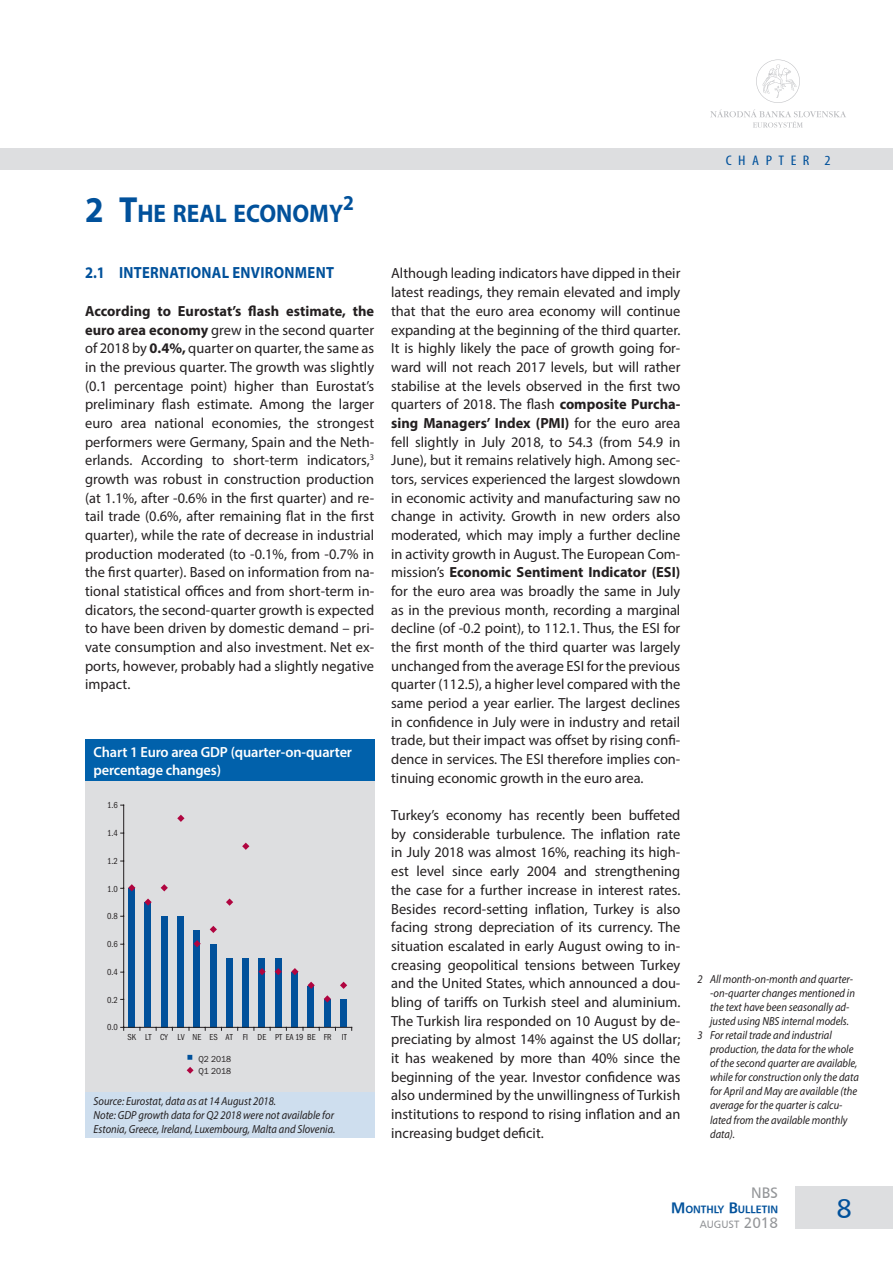
<style>
.page{position:relative;width:893px;height:1263px;background:#fff}
.page>*{position:absolute;margin:0;border:0;box-sizing:border-box;transform-origin:0 0}
.t1{font:27px "Humanist 777 AT";color:#01519b}
._1_nadpis_1{font:700 25.5px "Myriad Pro";color:#01519b;scale:.92 1}
._1_nadpis_1-2{font:700 21.3px "Myriad Pro";color:#01519b;scale:.92 1}
._1_nadpis_2{font:700 16.2px "Myriad Pro";letter-spacing:.02em;color:#01519b;scale:.9 1}
.t2{font:15px "Humanist 777 AT";color:#939598}
._1_text{font:14.7px/18.8px "Myriad Pro";color:#231f20;text-align:justify}
._3_graf_NADPIS{font:600 14.7px/18.6px "Myriad Pro";letter-spacing:-.01em;color:#fff}
.t3{font:condensed 13.95px "Myriad Pro";letter-spacing:.405em;color:#01519b;scale:1.15 1}
._1_poznamka_3_-3{font:italic 11.7px/14.1px "Myriad Pro";color:#231f20;scale:.9 1}
._3_graf_ZDROJ{font:italic 11.7px/14.1px "Myriad Pro";color:#231f20;scale:.9 1}
.t4{font:10.5px "Humanist 777 AT Bold";color:#01519b}
.t5{font:10.5px "Humanist 777 AT";color:#939598}
.t6{font:condensed 9px "Franklin Got Itc TEE";color:#231f20;scale:.95 1}
.t7{font:9px/12px "Franklin Got Itc TEE";color:#231f20;scale:.95 1}
.s1{font-size:36.45px}
.s2{font-weight:700}
.s3{font-size:15px}
</style>
<div class="page">
<div style="left:0;top:149px;width:893px;height:21px;background:#dddee0"></div>
<svg style="left:710px;top:109px;width:136px;height:19px"></svg>
<svg style="left:756px;top:60px;width:44px;height:43px"></svg>
<div style="left:795px;top:1186px;width:98px;height:43px;background:#dddee0"></div>
<div style="left:85px;top:739px;width:289px;height:43px;background:#0161ab"></div>
<div style="left:85px;top:782px;width:289px;height:310px;background:#dddee0"></div>
<div style="left:85px;top:1092px;width:289px;height:46px;background:#cedeee"></div>
<svg style="left:187px;top:1055px;width:5px;height:5px"></svg>
<svg style="left:187px;top:1067px;width:7px;height:7px"></svg>
<div style="left:128px;top:888px;width:7px;height:139px;background:#01519b"></div>
<div style="left:145px;top:902px;width:6px;height:125px;background:#01519b"></div>
<div style="left:161px;top:916px;width:6px;height:111px;background:#01519b"></div>
<div style="left:177px;top:916px;width:7px;height:111px;background:#01519b"></div>
<div style="left:194px;top:930px;width:6px;height:97px;background:#01519b"></div>
<div style="left:210px;top:944px;width:6px;height:83px;background:#01519b"></div>
<div style="left:226px;top:958px;width:7px;height:69px;background:#01519b"></div>
<div style="left:242px;top:958px;width:7px;height:69px;background:#01519b"></div>
<div style="left:259px;top:958px;width:6px;height:69px;background:#01519b"></div>
<div style="left:275px;top:958px;width:6px;height:69px;background:#01519b"></div>
<div style="left:291px;top:972px;width:7px;height:55px;background:#01519b"></div>
<div style="left:308px;top:986px;width:6px;height:41px;background:#01519b"></div>
<div style="left:324px;top:999px;width:6px;height:28px;background:#01519b"></div>
<div style="left:340px;top:999px;width:7px;height:28px;background:#01519b"></div>
<hr style="left:123px;top:805px;width:1px;height:222px;background:#231f20">
<hr style="left:124px;top:1027px;width:228px;height:1px;background:#231f20">
<svg style="left:121px;top:884px;width:14px;height:7px"></svg>
<svg style="left:144px;top:898px;width:8px;height:8px"></svg>
<svg style="left:161px;top:884px;width:7px;height:7px"></svg>
<svg style="left:177px;top:815px;width:7px;height:7px"></svg>
<svg style="left:193px;top:940px;width:8px;height:7px"></svg>
<svg style="left:210px;top:926px;width:7px;height:7px"></svg>
<svg style="left:226px;top:898px;width:7px;height:8px"></svg>
<svg style="left:242px;top:843px;width:7px;height:7px"></svg>
<svg style="left:258px;top:968px;width:8px;height:7px"></svg>
<svg style="left:275px;top:968px;width:7px;height:7px"></svg>
<svg style="left:291px;top:968px;width:7px;height:7px"></svg>
<svg style="left:307px;top:982px;width:8px;height:7px"></svg>
<svg style="left:324px;top:995px;width:7px;height:7px"></svg>
<svg style="left:340px;top:982px;width:7px;height:7px"></svg>
<p class="_1_nadpis_1" style="left:85px;top:197px;width:282px"><span class="s1">2 T</span>HE REAL ECONOMY</p>
<p class="_1_nadpis_1-2" style="left:343px;top:189px;width:13px">2</p>
<p class="t3" style="left:726px;top:152px;width:93px">CHAPTER 2</p>
<p class="_1_nadpis_2" style="left:85px;top:262px;width:278px">2.1 INTERNATIONAL ENVIRONMENT</p>
<p class="_1_text" style="left:85px;top:301px;width:291px"><span class="s2">According to Eurostat’s flash estimate, the euro area economy</span> grew in the second quarter of 2018 by <span class="s2">0.4%,</span> quarter on quarter, the same as in the previous quarter. The growth was slightly (0.1 percentage point) higher than Eurostat’s preliminary flash estimate. Among the larger euro area national economies, the strongest performers were Germany, Spain and the Neth&shy;erlands. According to short-term indicators,<sup>3 </sup>growth was robust in construction production (at 1.1%, after -0.6% in the first quarter) and re&shy;tail trade (0.6%, after remaining flat in the first quarter), while the rate of decrease in industrial production moderated (to -0.1%, from -0.7% in the first quarter). Based on information from na&shy;tional statistical offices and from short-term in&shy;dicators, the second-quarter growth is expected to have been driven by domestic demand – pri&shy;vate consumption and also investment. Net ex&shy;ports, however, probably had a slightly negative impact.</p>
<p class="_3_graf_NADPIS" style="left:94px;top:742px;width:260px">Chart 1 Euro area GDP (quarter-on-quarter percentage changes)</p>
<p class="t6" style="left:107px;top:800px;width:13px">1.6</p>
<p class="t6" style="left:107px;top:828px;width:13px">1.4</p>
<p class="t6" style="left:107px;top:856px;width:13px">1.2</p>
<p class="t6" style="left:107px;top:883px;width:13px">1.0</p>
<p class="t6" style="left:107px;top:911px;width:13px">0.8</p>
<p class="t6" style="left:107px;top:939px;width:13px">0.6</p>
<p class="t6" style="left:107px;top:967px;width:13px">0.4</p>
<p class="t6" style="left:107px;top:994px;width:13px">0.2</p>
<p class="t6" style="left:107px;top:1022px;width:13px">0.0</p>
<p class="t6" style="left:127px;top:1032px;width:232px">SK LT CY LV NE ES AT FI DE PT EA 19 BE FR IT</p>
<p class="t7" style="left:198px;top:1053px;width:36px">Q2 2018<br>Q1 2018</p>
<p class="_3_graf_ZDROJ" style="left:94px;top:1094px;width:204px">Source: Eurostat, data as at 14 August 2018.</p>
<p class="_3_graf_ZDROJ" style="left:94px;top:1108px;width:270px">Note: GDP growth data for Q2 2018 were not available for<br>Estonia, Greece, Ireland, Luxembourg, Malta and Slovenia.</p>
<p class="_1_text" style="left:391px;top:264px;width:291px">Although leading indicators have dipped in their latest readings, they remain elevated and imply that that the euro area economy will continue expanding at the beginning of the third quarter.<br>It is highly likely the pace of growth going for&shy;ward will not reach 2017 levels, but will rather stabilise at the levels observed in the first two quarters of 2018. The flash <span class="s2">composite Purcha&shy;sing Managers’ Index (PMI)</span> for the euro area fell slightly in July 2018, to 54.3 (from 54.9 in June), but it remains relatively high. Among sec&shy;tors, services experienced the largest slowdown in economic activity and manufacturing saw no change in activity. Growth in new orders also moderated, which may imply a further decline in activity growth in August. The European Com&shy;mission’s <span class="s2">Economic Sentiment Indicator (ESI) </span>for the euro area was broadly the same in July as in the previous month, recording a marginal decline (of -0.2 point), to 112.1. Thus, the ESI for the first month of the third quarter was largely unchanged from the average ESI for the previous quarter (112.5), a higher level compared with the same period a year earlier. The largest declines in confidence in July were in industry and retail trade, but their impact was offset by rising confi&shy;dence in services. The ESI therefore implies con&shy;tinuing economic growth in the euro area.</p>
<p class="_1_text" style="left:391px;top:805px;width:291px">Turkey’s economy has recently been buffeted by considerable turbulence. The inflation rate in July 2018 was almost 16%, reaching its high&shy;est level since early 2004 and strengthening the case for a further increase in interest rates.<br>Besides record-setting inflation, Turkey is also facing strong depreciation of its currency. The situation escalated in early August owing to in&shy;creasing geopolitical tensions between Turkey and the United States, which announced a dou&shy;bling of tariffs on Turkish steel and aluminium.<br>The Turkish lira responded on 10 August by de&shy;preciating by almost 14% against the US dollar; it has weakened by more than 40% since the beginning of the year. Investor confidence was also undermined by the unwillingness of Turkish institutions to respond to rising inflation and an increasing budget deficit.</p>
<p class="_1_poznamka_3_-3" style="left:710px;top:971px;width:162px;text-indent:-13px">2 All month-on-month and quarter--on-quarter changes mentioned in the text have been seasonally ad&shy;justed using NBS internal models.</p>
<p class="_1_poznamka_3_-3" style="left:710px;top:1028px;width:167px;text-indent:-13px">3 For retail trade and industrial production, the data for the whole of the second quarter are available, while for construction only the data for April and May are available (the average for the quarter is calcu&shy;lated from the available monthly data).</p>
<p class="t2" style="left:751px;top:1184px;width:29px">NBS</p>
<p class="t4" style="left:671px;top:1203px;width:109px"><span class="s3">M</span>ONTHLY <span class="s3">B</span>ULLETIN</p>
<p class="t5" style="left:700px;top:1219px;width:80px">AUGUST <span class="s3">2018</span></p>
<p class="t1" style="left:836px;top:1193px;width:17px">8</p>
</div>
